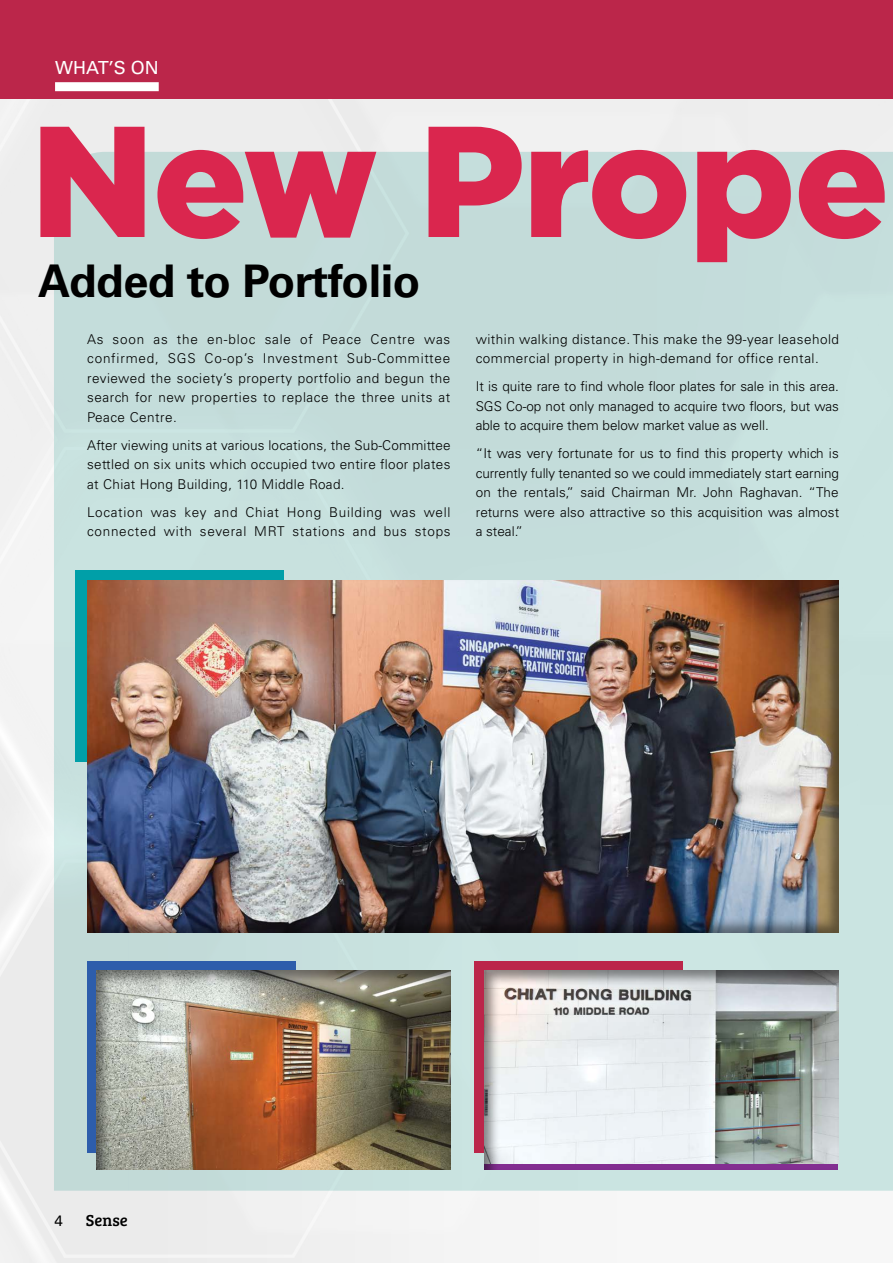
<style>
.page{position:relative;width:893px;height:1263px;background:#fff}
.page>*{position:absolute;margin:0;border:0;box-sizing:border-box;transform-origin:0 0}
.t1{font:900 157.5px "Gotham";letter-spacing:-.01em;color:#da264e}
.t2{font:700 45px "Univers LT Std";letter-spacing:-.01em;color:#000}
.t3{font:18px "Univers LT Std";color:#fff}
.t4{font:16.5px "Bree Serif";color:#000}
.t5{font:15px "Univers LT Std";color:#000}
.t6{font:300 13.5px/19.5px "Univers LT Std";letter-spacing:.035em;color:#000;text-align:justify}
.t7{font:300 13.5px/19.5px "Univers LT Std";letter-spacing:.055em;color:#000}
</style>
<div class="page">
<div style="left:0;top:98px;width:893px;height:1165px;background:#f0f0f0"></div>
<div style="left:54px;top:152px;width:839px;height:1039px;background:#c4dddb"></div>
<div style="left:75px;top:570px;width:209px;height:191px;background:#009fa8"></div>
<div style="left:87px;top:580px;width:751px;height:353px;background:#000;opacity:.45"></div>
<div style="left:0;top:0;width:893px;height:98px;background:#bb264a"></div>
<div style="left:87px;top:961px;width:208px;height:191px;background:#2d5dab"></div>
<div style="left:475px;top:961px;width:208px;height:191px;background:#bb264a"></div>
<div style="left:96px;top:969px;width:357px;height:202px;background:#000;opacity:.45"></div>
<div style="left:484px;top:969px;width:357px;height:202px;background:#000;opacity:.45"></div>
<div style="left:55px;top:82px;width:104px;height:9px;background:#fff"></div>
<h3 class="t3" style="left:55px;top:57px;width:105px">WHAT’S ON</h3>
<h1 class="t1" style="left:31px;top:73px;width:860px">New Prope</h1>
<h2 class="t2" style="left:38px;top:255px;width:383px">Added to Portfolio</h2>
<p class="t6" style="left:87px;top:329px;width:365px">As soon as the en-bloc sale of Peace Centre was confirmed, SGS Co-op’s Investment Sub-Committee reviewed the society’s property portfolio and begun the search for new properties to replace the three units at Peace Centre.</p>
<p class="t6" style="left:87px;top:435px;width:365px">After viewing units at various locations, the Sub-Committee settled on six units which occupied two entire floor plates at Chiat Hong Building, 110 Middle Road.</p>
<p class="t7" style="left:87px;top:502px;width:365px">Location was key and Chiat Hong Building was well connected with several MRT stations and bus stops</p>
<p class="t6" style="left:476px;top:329px;width:365px">within walking distance. This make the 99-year leasehold commercial property in high-demand for office rental.</p>
<p class="t6" style="left:476px;top:376px;width:365px">It is quite rare to find whole floor plates for sale in this area.<br>SGS Co-op not only managed to acquire two floors, but was able to acquire them below market value as well.</p>
<p class="t6" style="left:476px;top:443px;width:365px">“It was very fortunate for us to find this property which is currently fully tenanted so we could immediately start earning on the rentals,” said Chairman Mr. John Raghavan. “The returns were also attractive so this acquisition was almost a steal.”</p>
<p class="t5" style="left:54px;top:1211px;width:10px">4</p>
<p class="t4" style="left:86px;top:1208px;width:43px">Sense</p>
</div>
